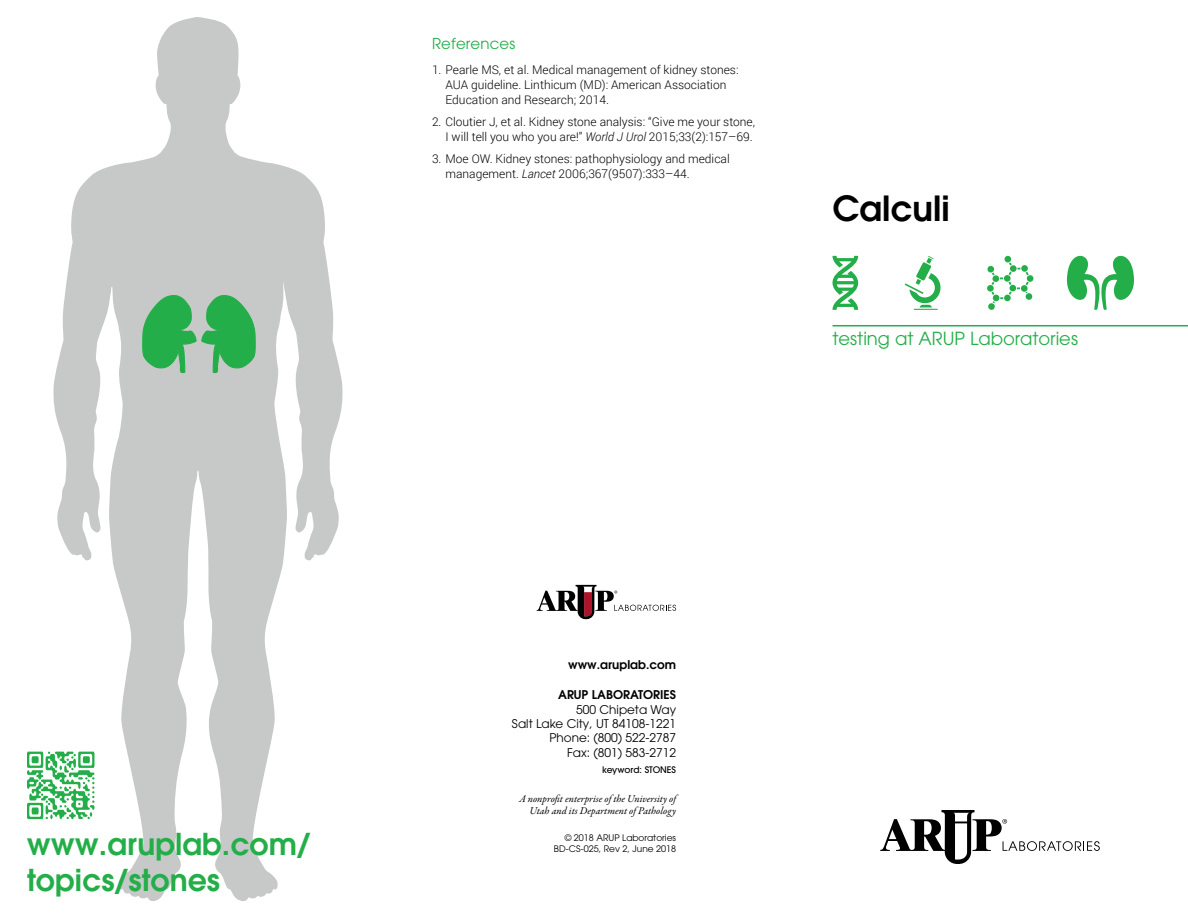
<style>
.page{position:relative;width:1188px;height:918px;background:#fff}
.page>*{position:absolute;margin:0;border:0;box-sizing:border-box;transform-origin:0 0}
.t1{font:600 34.5px "ITC Avant Garde Std";color:#000}
.t2{font:600 30px/36px "ITC Avant Garde Std";color:#23ae49}
.t3{font:18px "ITC Avant Garde Std";color:#23ae49}
.t4{font:15px "ITC Avant Garde Std";letter-spacing:.01em;color:#23ae49}
.t5{font:300 12px/15px "Roboto";color:#000}
.t6{font:12px/14.4px "ITC Avant Garde Std";color:#000;text-align:right}
.t7{font:600 12px "ITC Avant Garde Std";color:#000}
.t8{font:italic 10.5px/12.6px "Garamond Premr Pro";letter-spacing:-.005em;color:#000;text-align:right}
.t9{font:9px/10.8px "ITC Avant Garde Std";color:#000;text-align:right}
.t10{font:500 9px "ITC Avant Garde Std";color:#000}
.s1{font-style:italic}
</style>
<div class="page">
<hr style="left:833px;top:325px;width:355px;height:1px;background:#23ae49">
<svg style="left:987px;top:256px;width:46px;height:54px"></svg>
<svg style="left:905px;top:256px;width:36px;height:54px"></svg>
<svg style="left:833px;top:256px;width:25px;height:54px"></svg>
<svg style="left:880px;top:810px;width:220px;height:54px"></svg>
<svg style="left:53px;top:17px;width:290px;height:884px;fill:#c7c9c8"></svg>
<svg style="left:537px;top:585px;width:139px;height:34px"></svg>
<svg style="left:142px;top:295px;width:114px;height:78px;background:#5bb774"></svg>
<svg style="left:1066px;top:255px;width:68px;height:55px"></svg>
<svg style="left:27px;top:752px;width:67px;height:67px"></svg>
<p class="t4" style="left:432px;top:34px;width:85px">References</p>
<p class="t5" style="left:446px;top:62px;width:295px;text-indent:-14px">1. Pearle MS, et al. Medical management of kidney stones:<br>AUA guideline. Linthicum (MD): American Association<br>Education and Research; 2014.</p>
<p class="t5" style="left:432px;top:114px;width:325px;text-align:right">2. Cloutier J, et al. Kidney stone analysis: “Give me your stone,<br>I will tell you who you are!” <span class="s1">World J Urol</span> 2015;33(2):157–69.</p>
<p class="t5" style="left:446px;top:150px;width:286px;text-indent:-14px">3. Moe OW. Kidney stones: pathophysiology and medical management. <span class="s1">Lancet</span> 2006;367(9507):333–44.</p>
<h1 class="t1" style="left:833px;top:186px;width:119px">Calculi</h1>
<h3 class="t3" style="left:833px;top:327px;width:247px">testing at ARUP Laboratories</h3>
<h2 class="t2" style="left:27px;top:825px;width:285px">www.aruplab.com/ topics/stones</h2>
<p class="t7" style="left:568px;top:656px;width:109px">www.aruplab.com</p>
<p class="t7" style="left:558px;top:687px;width:119px">ARUP LABORATORIES</p>
<p class="t6" style="left:512px;top:702px;width:166px">500 Chipeta Way<br>Salt Lake City, UT 84108-1221<br>Phone: (800) 522-2787<br>Fax: (801) 583-2712</p>
<p class="t10" style="left:602px;top:764px;width:75px">keyword: STONES</p>
<p class="t8" style="left:519px;top:793px;width:159px">A nonprofit enterprise of the University of<br>Utah and its Department of Pathology</p>
<p class="t9" style="left:554px;top:833px;width:124px">© 2018 ARUP Laboratories<br>BD-CS-025, Rev 2, June 2018</p>
</div>
